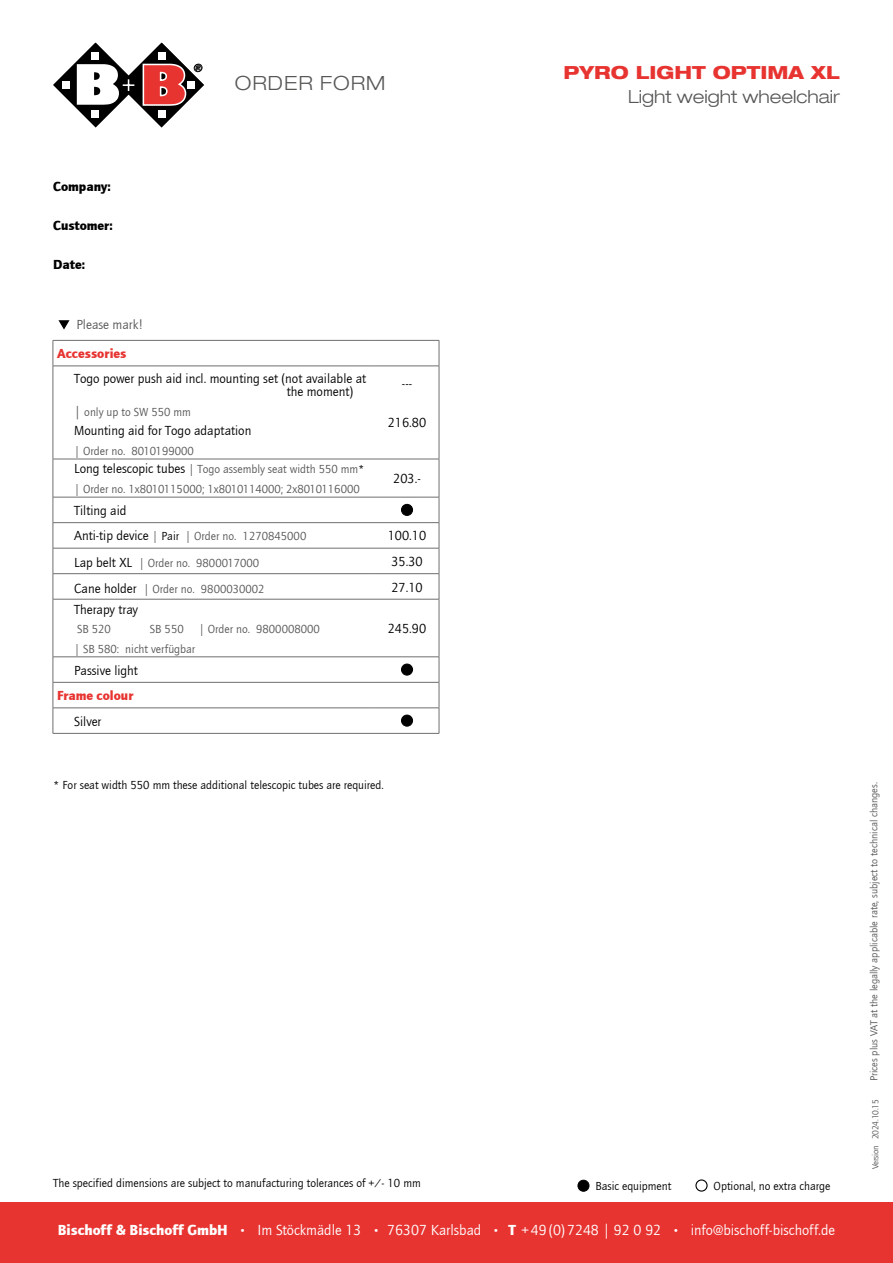
<style>
.page{position:relative;width:893px;height:1263px;background:#fff}
.page>*{position:absolute;margin:0;border:0;box-sizing:border-box;transform-origin:0 0}
.t1{font:300 19.5px "Helve Neu Lig Ext";letter-spacing:.05em;color:#575756}
.t2{font:300 18px "Helve Neu Lig Ext";color:#575756}
.t3{font:800 18px "Helve Neu Hea Ext";color:#e73431}
.t4{font:15px "Quay Sans";color:#fff}
.t5{font:13.5px/13.5px "Quay Sans";color:#000}
.t6{font:900 13.5px "Quay Sans";color:#000}
.t7{font:900 13.5px "Quay Sans";color:#e73431}
.t8{font:13.5px "Quay Sans";color:#575756}
.t9{font:12px/19.5px "Quay Sans";color:#575756}
.t10{font:12px "Quay Sans";color:#000}
.t11{font:10.5px "Quay Sans";color:#575756}
.t12{font:9px "Quay Sans";letter-spacing:-.02em;color:#575756}
.s1{font-size:13.5px}
.s2{font-size:13.5px;color:#000}
.s3{color:#000}
.s4{font-weight:900}
.s5{font-size:10.5px}
</style>
<div class="page">
<svg style="left:58px;top:320px;width:12px;height:10px"></svg>
<svg style="left:53px;top:43px;width:151px;height:85px"></svg>
<div style="left:0;top:1202px;width:893px;height:61px;background:#e73431"></div>
<div style="left:578px;top:1180px;width:11px;height:11px;background:#000;border-radius:50%"></div>
<div style="left:578px;top:1180px;width:11px;height:11px;border:1px solid #000;border-radius:50%"></div>
<div style="left:695px;top:1179px;width:13px;height:12px;border:1px solid #000;border-radius:50%"></div>
<hr style="left:53px;top:340px;width:322px;height:1px;background:#706f6f">
<svg style="left:53px;top:341px;width:1px;height:25px"></svg>
<hr style="left:375px;top:340px;width:64px;height:1px;background:#706f6f">
<svg style="left:439px;top:341px;width:1px;height:25px"></svg>
<hr style="left:53px;top:366px;width:322px;height:1px;background:#706f6f">
<hr style="left:53px;top:366px;width:1px;height:93px;background:#706f6f">
<hr style="left:375px;top:366px;width:64px;height:1px;background:#706f6f">
<hr style="left:439px;top:366px;width:1px;height:93px;background:#706f6f">
<hr style="left:53px;top:459px;width:322px;height:1px;background:#706f6f">
<hr style="left:53px;top:459px;width:1px;height:38px;background:#706f6f">
<hr style="left:375px;top:459px;width:64px;height:1px;background:#706f6f">
<hr style="left:439px;top:459px;width:1px;height:38px;background:#706f6f">
<hr style="left:53px;top:497px;width:322px;height:1px;background:#706f6f">
<hr style="left:375px;top:497px;width:64px;height:1px;background:#706f6f">
<hr style="left:53px;top:522px;width:322px;height:1px;background:#706f6f">
<hr style="left:375px;top:522px;width:64px;height:1px;background:#706f6f">
<hr style="left:53px;top:548px;width:322px;height:1px;background:#706f6f">
<hr style="left:375px;top:548px;width:64px;height:1px;background:#706f6f">
<hr style="left:53px;top:573px;width:322px;height:1px;background:#706f6f">
<svg style="left:53px;top:497px;width:1px;height:102px"></svg>
<hr style="left:375px;top:573px;width:64px;height:1px;background:#706f6f">
<svg style="left:439px;top:497px;width:1px;height:102px"></svg>
<hr style="left:53px;top:599px;width:322px;height:1px;background:#706f6f">
<hr style="left:53px;top:599px;width:1px;height:58px;background:#706f6f">
<hr style="left:375px;top:599px;width:64px;height:1px;background:#706f6f">
<hr style="left:439px;top:599px;width:1px;height:58px;background:#706f6f">
<hr style="left:53px;top:656px;width:322px;height:1px;background:#706f6f">
<hr style="left:375px;top:656px;width:64px;height:1px;background:#706f6f">
<hr style="left:53px;top:682px;width:322px;height:1px;background:#706f6f">
<hr style="left:375px;top:682px;width:64px;height:1px;background:#706f6f">
<hr style="left:53px;top:708px;width:322px;height:1px;background:#706f6f">
<svg style="left:53px;top:657px;width:1px;height:76px"></svg>
<hr style="left:375px;top:708px;width:64px;height:1px;background:#706f6f">
<svg style="left:439px;top:657px;width:1px;height:76px"></svg>
<hr style="left:53px;top:733px;width:322px;height:1px;background:#706f6f">
<hr style="left:375px;top:733px;width:64px;height:1px;background:#706f6f">
<div style="left:401px;top:504px;width:12px;height:11px;background:#000;border-radius:50%"></div>
<div style="left:401px;top:504px;width:12px;height:12px;border:1px solid #000;border-radius:50%"></div>
<div style="left:401px;top:664px;width:12px;height:11px;background:#000;border-radius:50%"></div>
<div style="left:401px;top:664px;width:12px;height:11px;border:1px solid #000;border-radius:50%"></div>
<div style="left:401px;top:715px;width:12px;height:11px;background:#000;border-radius:50%"></div>
<div style="left:401px;top:715px;width:12px;height:11px;border:1px solid #000;border-radius:50%"></div>
<p class="t6" style="left:53px;top:178px;width:59px">Company:</p>
<p class="t6" style="left:53px;top:217px;width:61px">Customer:</p>
<p class="t6" style="left:53px;top:256px;width:33px">Date:</p>
<p class="t8" style="left:77px;top:317px;width:68px">Please mark!</p>
<h1 class="t1" style="left:235px;top:71px;width:152px">ORDER FORM</h1>
<p class="t7" style="left:57px;top:346px;width:71px">Accessories</p>
<p class="t5" style="left:287px;top:372px;width:81px;text-indent:-212px">Togo power push aid incl. mounting set (not available at the moment)</p>
<p class="t9" style="left:74px;top:402px;width:118px"><span class="s1">|</span> only up to SW 550 mm</p>
<p class="t5" style="left:74px;top:424px;width:179px">Mounting aid for Togo adaptation</p>
<p class="t9" style="left:74px;top:441px;width:121px">| Order no. 8010199000</p>
<p class="t5" style="left:402px;top:377px;width:12px">---</p>
<p class="t5" style="left:388px;top:416px;width:40px">216.80</p>
<p class="t9" style="left:74px;top:460px;width:292px"><span class="s2">Long telescopic tubes</span> | Togo assembly seat width 550 mm<span class="s3">* </span>| Order no. 1x8010115000; 1x8010114000; 2x8010116000</p>
<p class="t5" style="left:393px;top:472px;width:29px">203.-</p>
<p class="t5" style="left:74px;top:504px;width:54px">Tilting aid</p>
<p class="t9" style="left:74px;top:527px;width:234px"><span class="s2">Anti-tip device</span> | <span class="s3">Pair</span> | Order no. 1270845000</p>
<p class="t5" style="left:388px;top:529px;width:40px">100.10</p>
<p class="t9" style="left:74px;top:554px;width:186px"><span class="s2">Lap belt XL</span> | Order no. 9800017000</p>
<p class="t5" style="left:391px;top:555px;width:33px">35.30</p>
<p class="t9" style="left:74px;top:579px;width:192px"><span class="s2">Cane holder</span> | Order no. 9800030002</p>
<p class="t5" style="left:391px;top:580px;width:33px">27.10</p>
<p class="t5" style="left:74px;top:603px;width:65px">Therapy tray</p>
<p class="t9" style="left:77px;top:619px;width:35px">SB 520</p>
<p class="t9" style="left:150px;top:619px;width:35px">SB 550</p>
<p class="t9" style="left:199px;top:619px;width:123px">| Order no. 9800008000</p>
<p class="t9" style="left:74px;top:639px;width:123px">| SB 580: nicht verfügbar</p>
<p class="t5" style="left:388px;top:622px;width:40px">245.90</p>
<p class="t5" style="left:74px;top:664px;width:65px">Passive light</p>
<p class="t7" style="left:57px;top:688px;width:78px">Frame colour</p>
<p class="t5" style="left:74px;top:715px;width:29px">Silver</p>
<p class="t10" style="left:53px;top:779px;width:332px">* For seat width 550 mm these additional telescopic tubes are required.</p>
<h2 class="t3" style="left:563px;top:61px;width:278px">PYRO LIGHT OPTIMA XL</h2>
<h2 class="t2" style="left:628px;top:86px;width:213px">Light weight wheelchair</h2>
<p class="t10" style="left:53px;top:1176px;width:369px">The specified dimensions are subject to manufacturing tolerances of +/- 10 mm</p>
<p class="t10" style="left:595px;top:1179px;width:78px">Basic equipment</p>
<p class="t10" style="left:714px;top:1179px;width:118px">Optional, no extra charge</p>
<p class="t4" style="left:58px;top:1222px;width:779px"><span class="s4">Bischoff &amp; Bischoff GmbH</span> <span class="s5">•</span> Im Stöckmädle 13 <span class="s5">•</span> 76307 Karlsbad <span class="s5">•</span> <span class="s4">T</span> +49(0)7248 | 92 0 92 <span class="s5">•</span> info@bischoff-bischoff.de</p>
<p class="t11" style="left:868px;top:1081px;width:300px;rotate:-90deg">Prices plus VAT at the legally applicable rate, subject to technical changes.</p>
<p class="t12" style="left:871px;top:1169px;width:72px;rotate:-90deg">Version 2024.10.15</p>
</div>
